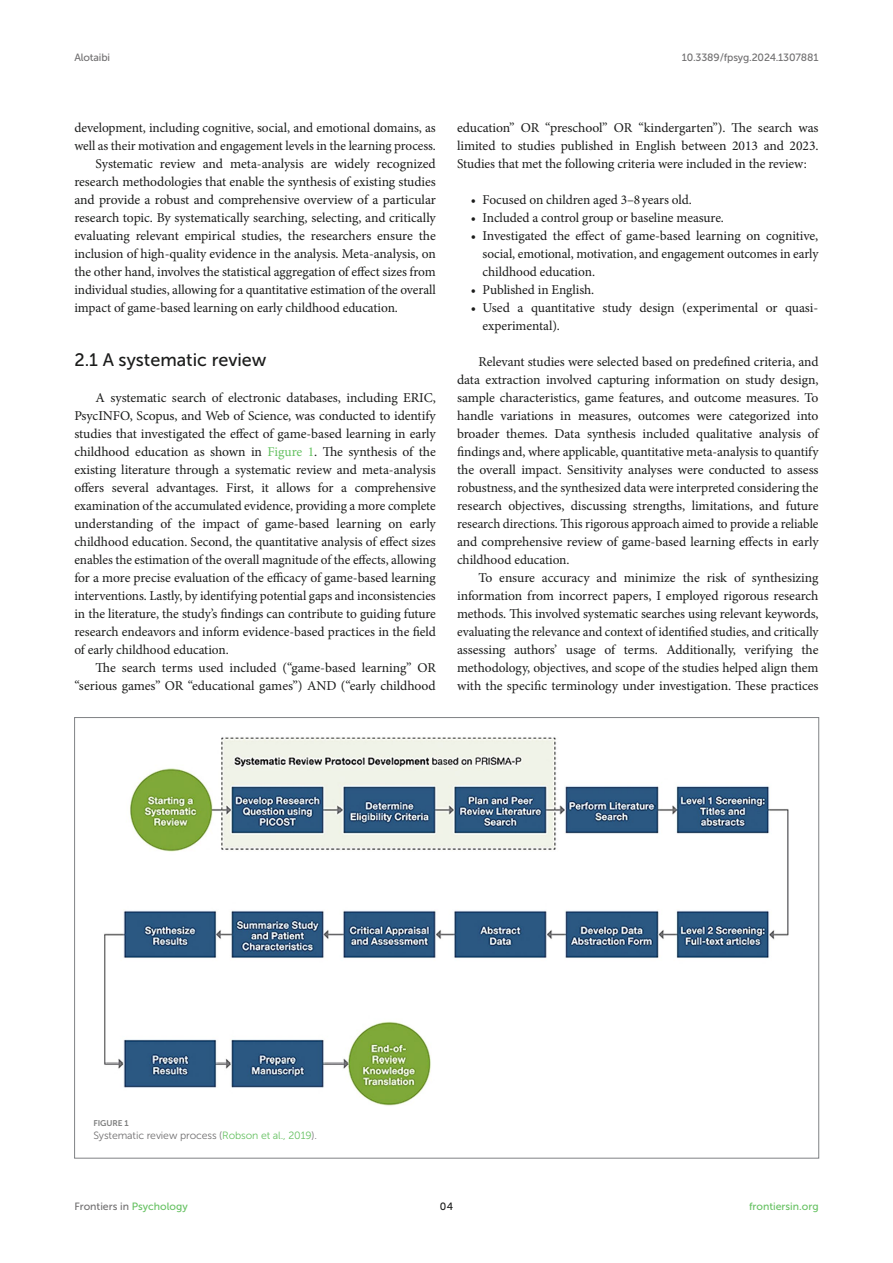
<style>
.page{position:relative;width:893px;height:1263px;background:#fff}
.page>*{position:absolute;margin:0;border:0;box-sizing:border-box;transform-origin:0 0}
.HEAD_2{font:18px "Museo Sans 500";color:#1b1c1b}
.TEXT{font:13.5px/18px "Minion Pro";letter-spacing:-.005em;color:#1b1c1b;text-align:justify}
.TEXT_FLUSH{font:13.5px/18px "Minion Pro";letter-spacing:-.005em;color:#1b1c1b}
.BL_MID{font:13.5px/18px "Minion Pro";letter-spacing:-.01em;color:#1b1c1b;text-align:justify}
.BL_BLW{font:13.5px/18px "Minion Pro";letter-spacing:-.005em;color:#1b1c1b}
.BL_ABW{font:13.5px "Minion Pro";letter-spacing:-.005em;color:#1b1c1b}
.t1{font:10.5px "Museo Sans 500";letter-spacing:-.015em;color:#706f70}
.FIG_LEG{font:10.5px "Museo Sans 300";letter-spacing:-.01em;color:#706f70}
.t2{font:10.5px "Museo Sans 500";color:#65c161}
.t3{font:10.5px "Museo Sans 500";color:#1b1c1b}
.FIG_HD{font:8.25px "Museo Sans 700";letter-spacing:-.01em;color:#7e7f7f}
.s1{color:#65c161}
</style>
<div class="page">
<img style="left:104px;top:737px;width:685px;height:369px">
<p class="t1" style="left:74px;top:51px;width:37px">Alotaibi</p>
<p class="t1" style="left:682px;top:51px;width:138px">10.3389/fpsyg.2024.1307881</p>
<p class="TEXT_FLUSH" style="left:74px;top:119px;width:363px">development, including cognitive, social, and emotional domains, as well as their motivation and engagement levels in the learning process.</p>
<p class="TEXT" style="left:74px;top:155px;width:363px;text-indent:21px">Systematic review and meta-analysis are widely recognized research methodologies that enable the synthesis of existing studies and provide a robust and comprehensive overview of a particular research topic. By systematically searching, selecting, and critically evaluating relevant empirical studies, the researchers ensure the inclusion of high-quality evidence in the analysis. Meta-analysis, on the other hand, involves the statistical aggregation of effect sizes from individual studies, allowing for a quantitative estimation of the overall impact of game-based learning on early childhood education.</p>
<p class="HEAD_2" style="left:74px;top:350px;width:194px">2.1 A systematic review</p>
<p class="TEXT_FLUSH" style="left:74px;top:389px;width:363px;text-align:justify;text-indent:21px">A systematic search of electronic databases, including ERIC, PsycINFO, Scopus, and Web of Science, was conducted to identify studies that investigated the effect of game-based learning in early childhood education as shown in <span class="s1">Figure 1</span>. The synthesis of the existing literature through a systematic review and meta-analysis offers several advantages. First, it allows for a comprehensive examination of the accumulated evidence, providing a more complete understanding of the impact of game-based learning on early childhood education. Second, the quantitative analysis of effect sizes enables the estimation of the overall magnitude of the effects, allowing for a more precise evaluation of the efficacy of game-based learning interventions. Lastly, by identifying potential gaps and inconsistencies in the literature, the study’s findings can contribute to guiding future research endeavors and inform evidence-based practices in the field of early childhood education.</p>
<p class="TEXT" style="left:74px;top:659px;width:363px;text-align:right">The search terms used included (“game-based learning” OR “serious games” OR “educational games”) AND (“early childhood</p>
<p class="TEXT" style="left:457px;top:119px;width:363px">education” OR “preschool” OR “kindergarten”). The search was limited to studies published in English between 2013 and 2023.<br>Studies that met the following criteria were included in the review:</p>
<p class="BL_ABW" style="left:471px;top:191px;width:223px">• Focused on children aged 3–8years old.</p>
<p class="BL_MID" style="left:471px;top:209px;width:255px">• Included a control group or baseline measure.</p>
<p class="BL_MID" style="left:483px;top:227px;width:337px;text-indent:-12px">• Investigated the effect of game-based learning on cognitive, social, emotional, motivation, and engagement outcomes in early childhood education.</p>
<p class="BL_MID" style="left:471px;top:281px;width:125px">• Published in English.</p>
<p class="BL_BLW" style="left:483px;top:299px;width:337px;text-indent:-12px">• Used a quantitative study design (experimental or quasi&shy;experimental).</p>
<p class="TEXT" style="left:457px;top:353px;width:363px;text-indent:21px">Relevant studies were selected based on predefined criteria, and data extraction involved capturing information on study design, sample characteristics, game features, and outcome measures. To handle variations in measures, outcomes were categorized into broader themes. Data synthesis included qualitative analysis of findings and, where applicable, quantitative meta-analysis to quantify the overall impact. Sensitivity analyses were conducted to assess robustness, and the synthesized data were interpreted considering the research objectives, discussing strengths, limitations, and future research directions. This rigorous approach aimed to provide a reliable and comprehensive review of game-based learning effects in early childhood education.</p>
<p class="TEXT" style="left:457px;top:569px;width:363px;text-indent:21px">To ensure accuracy and minimize the risk of synthesizing information from incorrect papers, I employed rigorous research methods. This involved systematic searches using relevant keywords, evaluating the relevance and context of identified studies, and critically assessing authors’ usage of terms. Additionally, verifying the methodology, objectives, and scope of the studies helped align them with the specific terminology under investigation. These practices</p>
<p class="FIG_HD" style="left:94px;top:1118px;width:37px">FIGURE 1</p>
<p class="FIG_LEG" style="left:94px;top:1130px;width:225px">Systematic review process (<span class="s1">Robson et al., 2019</span>).</p>
<p class="t1" style="left:74px;top:1200px;width:115px">Frontiers in <span class="s1">Psychology</span></p>
<p class="t3" style="left:440px;top:1200px;width:15px">04</p>
<p class="t2" style="left:749px;top:1200px;width:71px">frontiersin.org</p>
</div>
